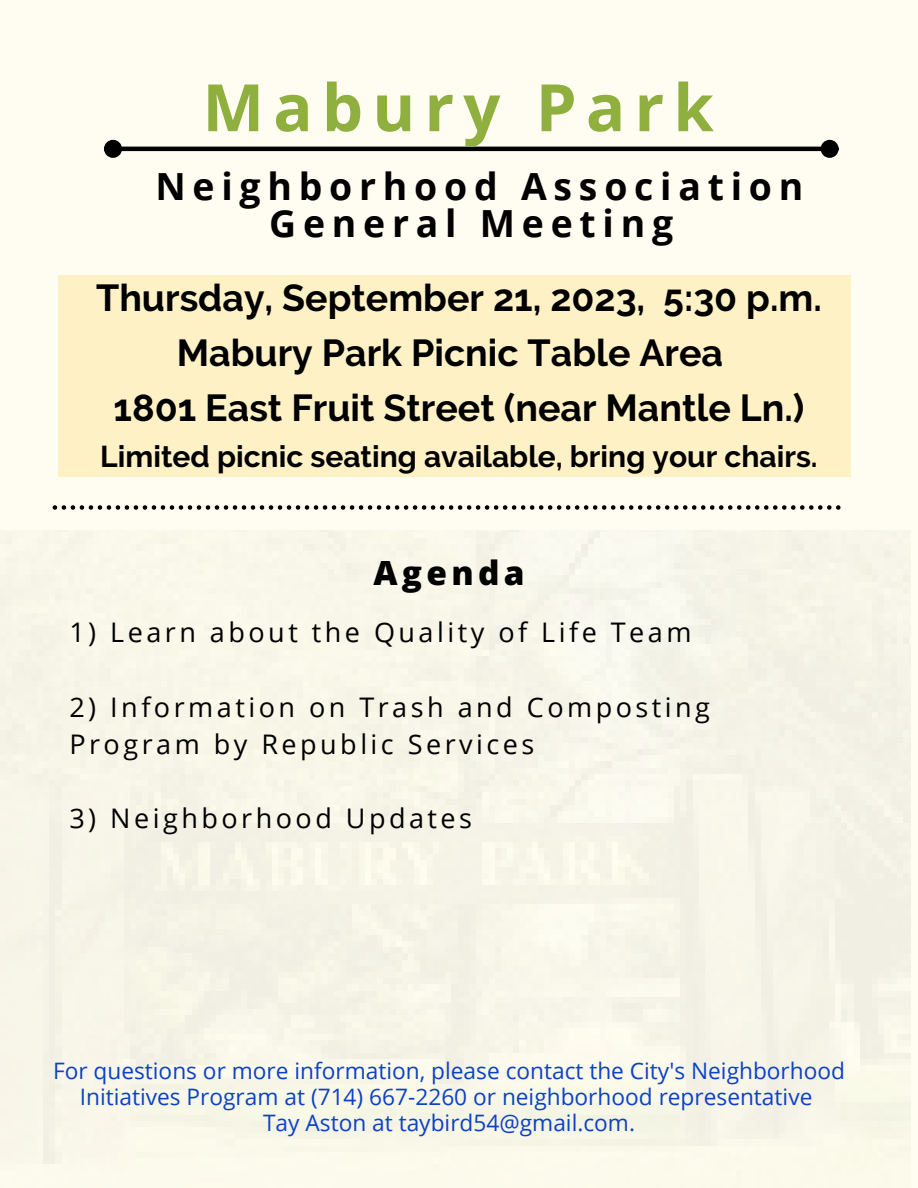
<style>
.page{position:relative;width:918px;height:1188px;background:#faf8ea}
.page>*{position:absolute;margin:0;border:0;box-sizing:border-box;transform-origin:0 0}
.t1{font:700 65.4px "Open Sans";letter-spacing:.14em;color:#8faf3f}
.t2{font:700 37.5px "Raleway";color:#000}
.t3{font:700 37.35px/37.2px "Open Sans";letter-spacing:.18em;color:#000;text-align:center}
.t4{font:800 33.45px "Open Sans";letter-spacing:.13em;color:#000}
.t5{font:700 30px "Raleway";color:#000}
.t6{font:27px/37.2px "Open Sans";letter-spacing:.13em;color:#000}
.t7{font:22.65px/25.8px "Open Sans";color:#0d41c6;text-align:center}
</style>
<div class="page">
<hr style="left:122px;top:147px;width:699px;height:4px;background:#000">
<div style="left:106px;top:142px;width:14px;height:14px;background:#000;border-radius:50%"></div>
<div style="left:104px;top:140px;width:18px;height:18px;border:5px solid #000;border-radius:50%"></div>
<div style="left:823px;top:142px;width:13px;height:14px;background:#000;border-radius:50%"></div>
<div style="left:821px;top:140px;width:18px;height:18px;border:5px solid #000;border-radius:50%"></div>
<svg style="left:53px;top:505px;width:788px;height:5px"></svg>
<div style="left:59px;top:275px;width:792px;height:201px;background:#fef1c5"></div>
<p class="t1" style="left:202px;top:61px;width:513px">Mabury Park</p>
<p class="t3" style="left:155px;top:167px;width:650px">Neighborhood Association<br>General Meeting</p>
<p class="t2" style="left:96px;top:276px;width:727px">Thursday, September 21, 2023, 5:30 p.m.</p>
<p class="t2" style="left:177px;top:331px;width:548px">Mabury Park Picnic Table Area</p>
<p class="t2" style="left:114px;top:386px;width:692px">1801 East Fruit Street (near Mantle Ln.)</p>
<p class="t5" style="left:100px;top:439px;width:719px">Limited picnic seating available, bring your chairs.</p>
<p class="t4" style="left:373px;top:549px;width:153px">Agenda</p>
<p class="t6" style="left:69px;top:613px;width:624px">1) Learn about the Quality of Life Team</p>
<p class="t6" style="left:69px;top:687px;width:642px">2) Information on Trash and Composting<br>Program by Republic Services</p>
<p class="t6" style="left:69px;top:799px;width:404px">3) Neighborhood Updates</p>
<p class="t7" style="left:53px;top:1057px;width:794px">For questions or more information, please contact the City's Neighborhood<br>Initiatives Program at (714) 667-2260 or neighborhood representative</p>
<p class="t7" style="left:263px;top:1109px;width:374px">Tay Aston at taybird54@gmail.com.</p>
</div>
